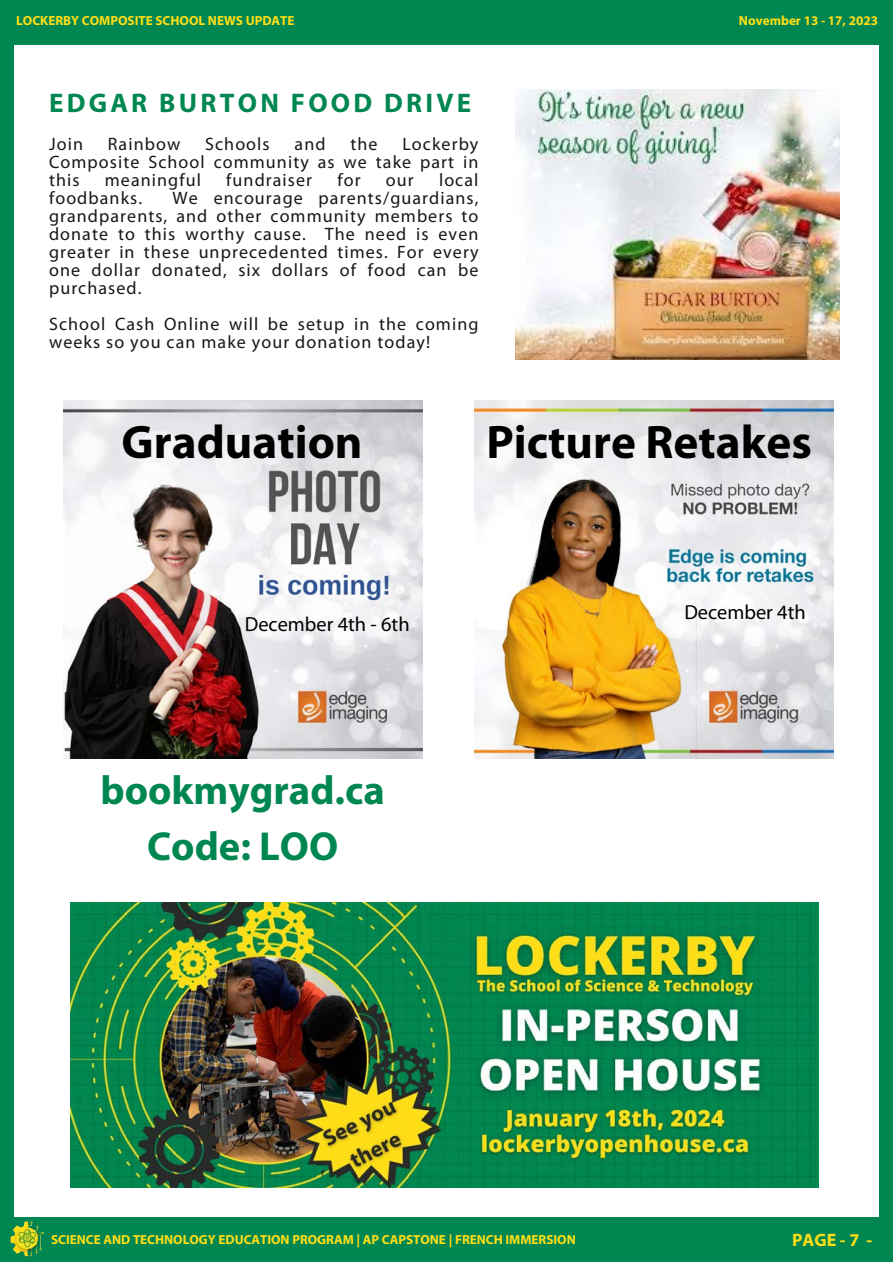
<style>
.page{position:relative;width:893px;height:1264px;background:#fff}
.page>*{position:absolute;margin:0;border:0;box-sizing:border-box;transform-origin:0 0}
.t1{font:700 47.25px "Myriad Pro";color:#000}
.t2{font:700 40.65px "Myriad Pro";color:#008751}
.t3{font:700 27px "Myriad Pro";letter-spacing:.12em;color:#008751}
.t4{font:20.4px "Myriad Pro";color:#000}
.t5{font:18px/18px "Myriad Pro";letter-spacing:.06em;color:#171717;text-align:justify}
.t6{font:700 18px "Myriad Pro";color:#ffde17}
.t7{font:700 13.2px "Myriad Pro";color:#ffde17}
</style>
<div class="page">
<div style="left:0;top:4px;width:13px;height:1230px;background:#008751"></div>
<div style="left:879px;top:19px;width:13px;height:1230px;background:#008751"></div>
<div style="left:0;top:0;width:892px;height:44px;background:#008751"></div>
<div style="left:0;top:1217px;width:892px;height:44px;background:#008751"></div>
<img style="left:0;top:1206px;width:68px;height:56px">
<img style="left:515px;top:89px;width:324px;height:270px">
<img style="left:475px;top:400px;width:358px;height:359px">
<img style="left:63px;top:400px;width:359px;height:359px">
<img style="left:70px;top:902px;width:748px;height:284px">
<p class="t7" style="left:16px;top:15px;width:280px">LOCKERBY COMPOSITE SCHOOL NEWS UPDATE</p>
<p class="t3" style="left:49px;top:91px;width:423px">EDGAR BURTON FOOD DRIVE</p>
<p class="t5" style="left:49px;top:136px;width:35px">Join</p>
<p class="t5" style="left:108px;top:136px;width:74px">Rainbow</p>
<p class="t5" style="left:205px;top:136px;width:66px">Schools</p>
<p class="t5" style="left:294px;top:136px;width:32px">and</p>
<p class="t5" style="left:350px;top:136px;width:29px">the</p>
<p class="t5" style="left:49px;top:136px;width:431px;text-indent:353px">Lockerby Composite School community as we take part in this</p>
<p class="t5" style="left:105px;top:172px;width:98px">meaningful</p>
<p class="t5" style="left:226px;top:172px;width:87px">fundraiser</p>
<p class="t5" style="left:337px;top:172px;width:25px">for</p>
<p class="t5" style="left:386px;top:172px;width:29px">our</p>
<p class="t5" style="left:439px;top:172px;width:41px">local</p>
<p class="t5" style="left:49px;top:190px;width:95px">foodbanks.</p>
<p class="t5" style="left:49px;top:190px;width:431px;text-indent:123px">We encourage parents/guardians, grandparents, and other community members to donate to this worthy cause. The need is even greater in these unprecedented times. For every one dollar donated, six dollars of food can be purchased.</p>
<p class="t5" style="left:49px;top:316px;width:431px">School Cash Online will be setup in the coming weeks so you can make your donation today!</p>
<p class="t7" style="left:739px;top:15px;width:141px">November 13 - 17, 2023</p>
<p class="t1" style="left:122px;top:422px;width:242px">Graduation</p>
<p class="t1" style="left:486px;top:422px;width:327px">Picture Retakes</p>
<p class="t4" style="left:245px;top:616px;width:166px">December 4th - 6th</p>
<p class="t2" style="left:100px;top:773px;width:286px">bookmygrad.ca</p>
<p class="t2" style="left:147px;top:829px;width:192px">Code: LOO</p>
<p class="t4" style="left:684px;top:604px;width:123px">December 4th</p>
<p class="t7" style="left:51px;top:1233px;width:526px">SCIENCE AND TECHNOLOGY EDUCATION PROGRAM | AP CAPSTONE | FRENCH IMMERSION</p>
<p class="t6" style="left:792px;top:1232px;width:82px">PAGE - 7 -</p>
</div>
